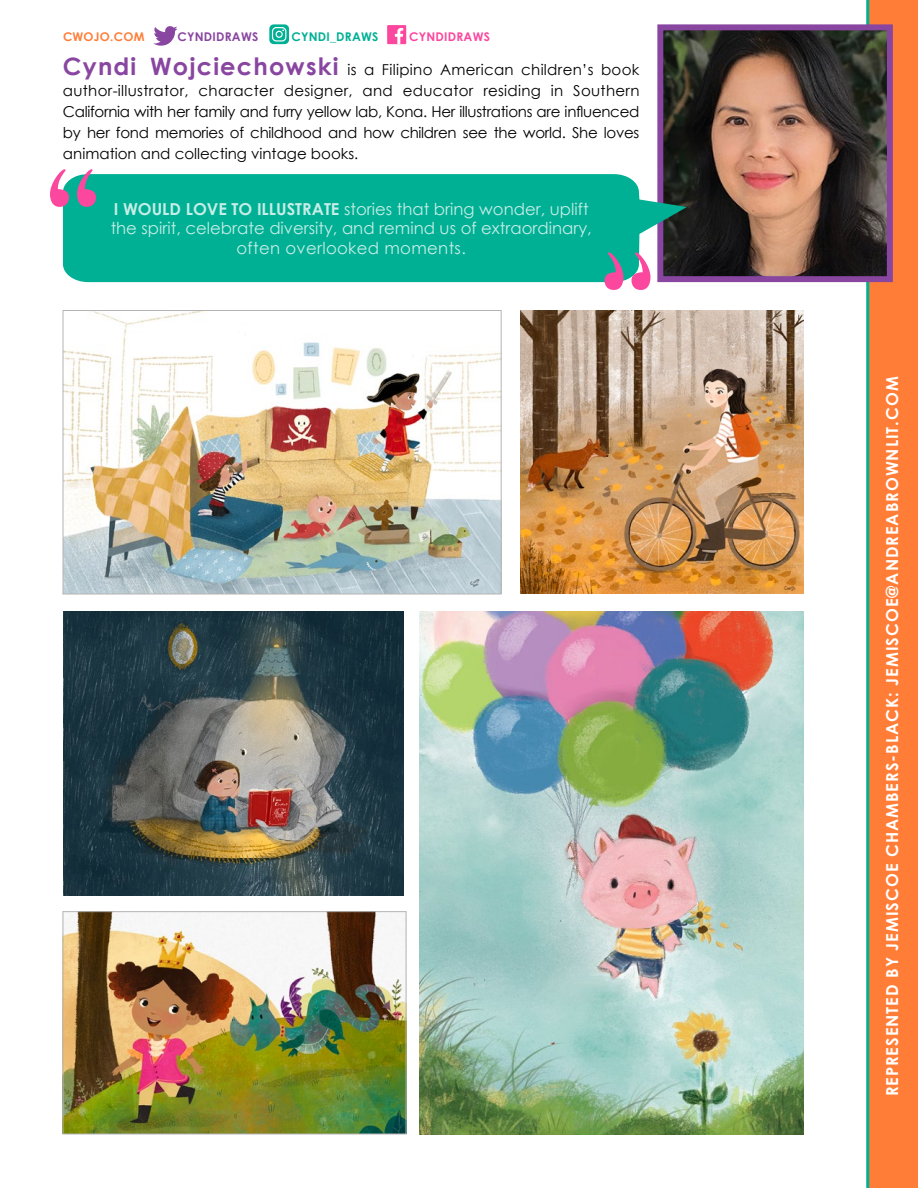
<style>
.page{position:relative;width:918px;height:1188px;background:#fff}
.page>*{position:absolute;margin:0;border:0;box-sizing:border-box;transform-origin:0 0}
.t1{font:16.5px/19.5px "Century Gothic";color:#fff;text-align:center}
.t2{font:700 16.5px "Century Gothic";letter-spacing:.06em;color:#fff}
.t3{font:15px/21px "Century Gothic";color:#000;text-align:justify}
.t4{font:700 12px "Century Gothic";letter-spacing:.02em;color:#00b094}
.t5{font:700 12px "Century Gothic";letter-spacing:.02em;color:#8946a1}
.t6{font:700 12px "Century Gothic";letter-spacing:.02em;color:#fc479e}
.t7{font:700 12px "Century Gothic";letter-spacing:.02em;color:#ff7d37}
.s1{font-weight:700;font-size:24px;color:#8946a1}
.s2{font-weight:700}
</style>
<div class="page">
<div style="left:868px;top:0;width:50px;height:1188px;background:linear-gradient(to right,#ff7d37,#ff7d37)"></div>
<hr style="left:866px;top:0;width:3px;height:1188px;background:#00b094">
<svg style="left:153px;top:26px;width:24px;height:20px"></svg>
<svg style="left:269px;top:24px;width:20px;height:20px"></svg>
<div style="left:387px;top:25px;width:19px;height:19px;background:#fc479e"></div>
<svg style="left:395px;top:28px;width:8px;height:16px"></svg>
<img style="left:664px;top:31px;width:222px;height:244px">
<div style="left:657px;top:24px;width:236px;height:258px;border:6px solid #8946a1"></div>
<svg style="left:63px;top:174px;width:624px;height:108px;background:#08ac93"></svg>
<svg style="left:605px;top:252px;width:45px;height:38px"></svg>
<svg style="left:50px;top:169px;width:46px;height:38px"></svg>
<img style="left:520px;top:310px;width:284px;height:284px">
<img style="left:63px;top:612px;width:341px;height:283px">
<img style="left:65px;top:312px;width:434px;height:280px">
<div style="left:63px;top:310px;width:438px;height:284px;border:1px solid #b4b4b4"></div>
<img style="left:65px;top:913px;width:339px;height:219px">
<div style="left:63px;top:911px;width:343px;height:223px;border:1px solid #b4b4b4"></div>
<img style="left:419px;top:612px;width:385px;height:522px">
<p class="t7" style="left:63px;top:29px;width:83px">CWOJO.COM</p>
<p class="t5" style="left:177px;top:29px;width:82px">CYNDIDRAWS</p>
<p class="t4" style="left:291px;top:29px;width:89px">CYNDI_DRAWS</p>
<p class="t6" style="left:409px;top:29px;width:82px">CYNDIDRAWS</p>
<p class="t3" style="left:63px;top:59px;width:578px"><span class="s1">Cyndi Wojciechowski</span> is a Filipino American children’s book author-illustrator, character designer, and educator residing in Southern California with her family and furry yellow lab, Kona. Her illustrations are influenced by her fond memories of childhood and how children see the world. She loves animation and collecting vintage books.</p>
<p class="t1" style="left:111px;top:199px;width:483px"><span class="s2">I WOULD LOVE TO ILLUSTRATE</span> stories that bring wonder, uplift the spirit, celebrate diversity, and remind us of extraordinary, often overlooked moments.</p>
<p class="t2" style="left:882px;top:1096px;width:722px;rotate:-90deg">REPRESENTED BY JEMISCOE CHAMBERS-BLACK: JEMISCOE@ANDREABROWNLIT.COM</p>
</div>
